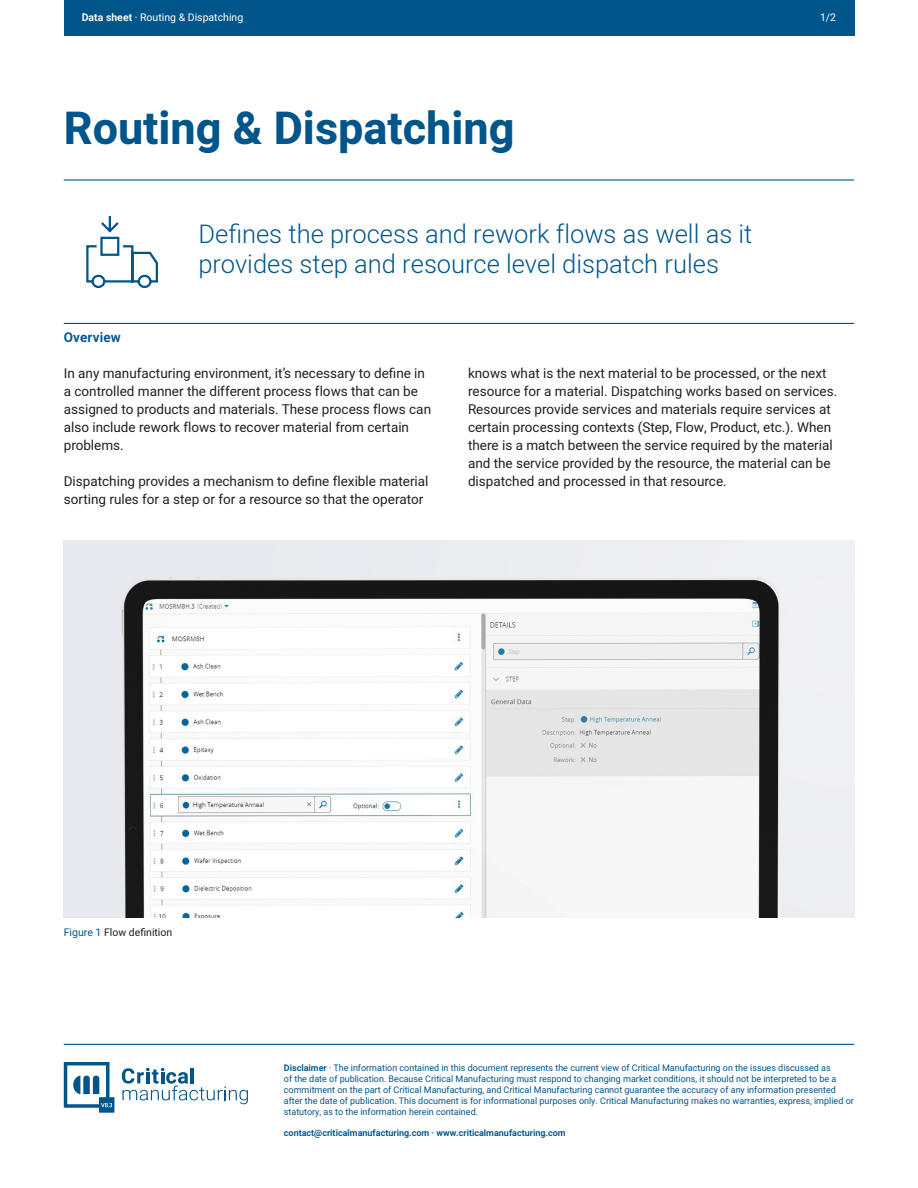
<style>
.page{position:relative;width:918px;height:1188px;background:#fff}
.page>*{position:absolute;margin:0;border:0;box-sizing:border-box;transform-origin:0 0}
.Texto_corrido_9pt_Re{font:700 45px "Heebo";color:#00558b}
.Texto_corrido_9pt_Re-2{font:300 25.5px/30.6px "Heebo";color:#00558b}
.Texto_corrido_9pt_Re-3{font:13.5px/18px "Heebo";color:#231f20}
.Título_pequeno{font:600 13.5px "Heebo";letter-spacing:.01em;color:#00558b}
.Texto_corrido_9pt_Re-4{font:10.5px "Heebo";color:#fff}
.Texto_corrido_9pt_Re-5{font:10.5px "Heebo";color:#231f20}
.t1{font:9px/10.8px "Heebo";color:#00558b}
.t2{font:600 9px "Heebo";color:#00558b}
.s1{font-weight:600}
.s2{color:#00558b}
</style>
<div class="page">
<svg style="left:122px;top:1068px;width:126px;height:36px"></svg>
<svg style="left:64px;top:1062px;width:50px;height:51px"></svg>
<img style="left:64px;top:540px;width:790px;height:378px">
<div style="left:64px;top:0;width:790px;height:36px;background:#00558b"></div>
<hr style="left:64px;top:323px;width:790px;height:1px;background:#00558b">
<svg style="left:86px;top:216px;width:72px;height:72px"></svg>
<hr style="left:64px;top:1044px;width:790px;height:1px;background:#00558b">
<hr style="left:64px;top:179px;width:790px;height:2px;background:#00558b">
<p class="Texto_corrido_9pt_Re-4" style="left:82px;top:10px;width:163px"><span class="s1">Data sheet</span> · Routing &amp; Dispatching</p>
<p class="Texto_corrido_9pt_Re" style="left:64px;top:97px;width:452px">Routing &amp; Dispatching</p>
<p class="Título_pequeno" style="left:64px;top:328px;width:58px">Overview</p>
<p class="Texto_corrido_9pt_Re-2" style="left:199px;top:218px;width:555px">Defines the process and rework flows as well as it provides step and resource level dispatch rules</p>
<p class="Texto_corrido_9pt_Re-4" style="left:820px;top:10px;width:18px">1/2</p>
<p class="Texto_corrido_9pt_Re-3" style="left:64px;top:364px;width:369px">In any manufacturing environment, it’s necessary to define in a controlled manner the different process flows that can be assigned to products and materials. These process flows can also include rework flows to recover material from certain problems.</p>
<p class="Texto_corrido_9pt_Re-3" style="left:64px;top:472px;width:366px">Dispatching provides a mechanism to define flexible material sorting rules for a step or for a resource so that the operator</p>
<p class="Texto_corrido_9pt_Re-3" style="left:468px;top:364px;width:371px">knows what is the next material to be processed, or the next resource for a material. Dispatching works based on services.<br>Resources provide services and materials require services at certain processing contexts (Step, Flow, Product, etc.). When there is a match between the service required by the material and the service provided by the resource, the material can be dispatched and processed in that resource.</p>
<p class="Texto_corrido_9pt_Re-5" style="left:64px;top:925px;width:110px"><span class="s2">Figure 1</span> Flow definition</p>
<p class="t1" style="left:284px;top:1063px;width:571px"><span class="s1">Disclaimer</span> · The information contained in this document represents the current view of Critical Manufacturing on the issues discussed as<br>of the date of publication. Because Critical Manufacturing must respond to changing market conditions, it should not be interpreted to be a commitment on the part of Critical Manufacturing, and Critical Manufacturing cannot guarantee the accuracy of any information presented after the date of publication. This document is for informational purposes only. Critical Manufacturing makes no warranties, express, implied or statutory, as to the information herein contained.</p>
<p class="t2" style="left:284px;top:1127px;width:283px">contact@criticalmanufacturing.com · www.criticalmanufacturing.com</p>
</div>
